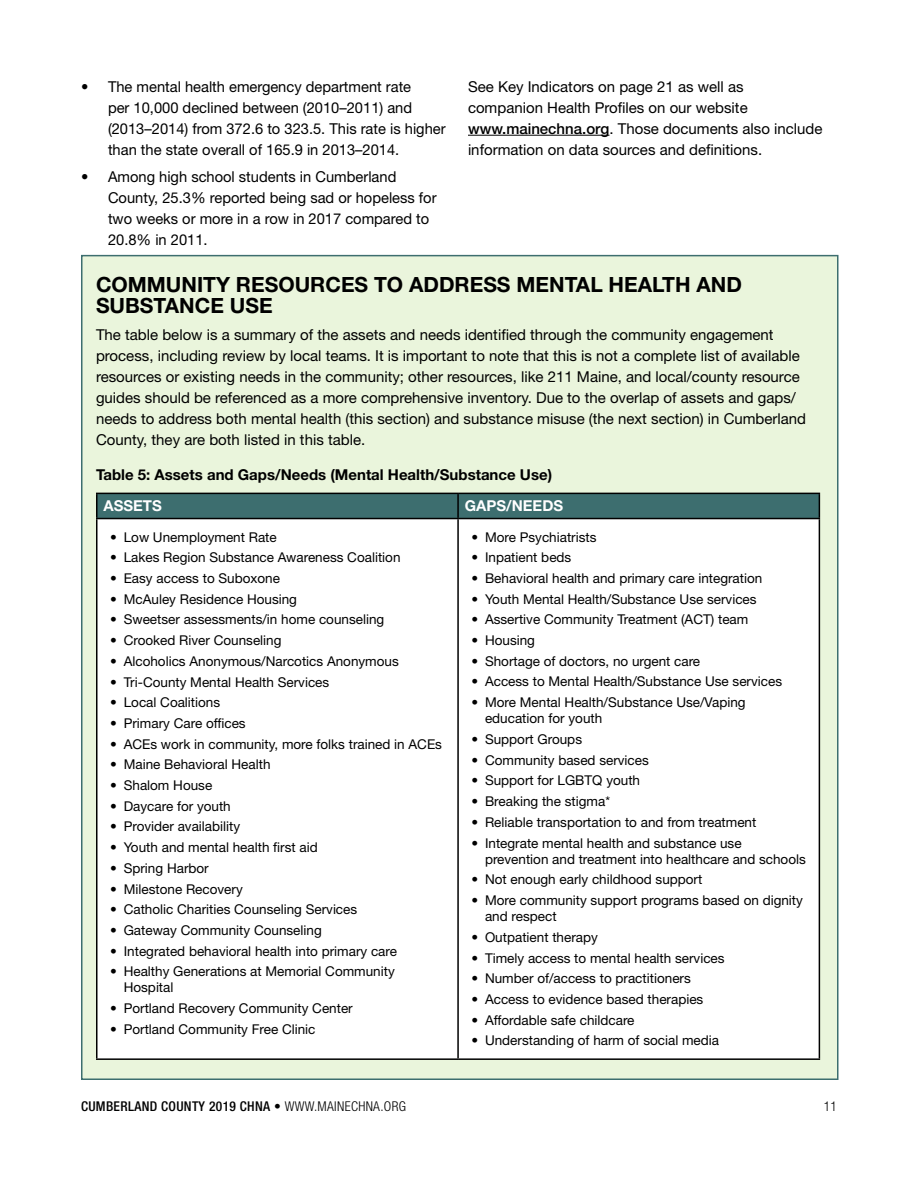
<style>
.page{position:relative;width:918px;height:1188px;background:#fff}
.page>*{position:absolute;margin:0;border:0;box-sizing:border-box;transform-origin:0 0}
.t1{font:700 21px/21px "Helvetica Neue LT Std";color:#000}
.t2{font:15px/21px "Helvetica Neue LT Std";color:#000}
.t3{font:700 15px "Helvetica Neue LT Std";color:#000}
.t4{font:700 15px "Helvetica Neue LT Std";color:#fff}
.t5{font:13.5px/16.2px "Helvetica Neue LT Std";color:#000}
.t6{font:500 condensed 13.5px "Helvetica Neue LT Std";letter-spacing:.025em;color:#000}
.t7{font:300 condensed 13.5px "Helvetica Neue LT Std";color:#000}
.s1{font-weight:500}
.s2{font-weight:300}
</style>
<div class="page">
<div style="left:82px;top:256px;width:756px;height:823px;background:#eaf5dc"></div>
<div style="left:98px;top:519px;width:721px;height:539px;background:#fff"></div>
<hr style="left:96px;top:493px;width:362px;height:1px;background:#000">
<hr style="left:96px;top:494px;width:2px;height:24px;background:#000">
<svg style="left:97px;top:493px;width:723px;height:25px;background:#396768"></svg>
<hr style="left:96px;top:518px;width:362px;height:1px;background:#000">
<hr style="left:96px;top:519px;width:2px;height:539px;background:#000">
<hr style="left:458px;top:518px;width:362px;height:1px;background:#000">
<hr style="left:457px;top:519px;width:2px;height:539px;background:#000">
<hr style="left:819px;top:519px;width:1px;height:539px;background:#000">
<hr style="left:96px;top:1058px;width:362px;height:2px;background:#000">
<hr style="left:458px;top:1058px;width:362px;height:2px;background:#000">
<hr style="left:468px;top:135px;width:141px;height:1px;background:#000">
<p class="t2" style="left:108px;top:76px;width:339px;text-indent:-27px">• The mental health emergency department rate<br>per 10,000 declined between (2010–2011) and (2013–2014) from 372.6 to 323.5. This rate is higher than the state overall of 165.9 in 2013–2014.</p>
<p class="t2" style="left:108px;top:166px;width:330px;text-indent:-27px">• Among high school students in Cumberland County, 25.3% reported being sad or hopeless for two weeks or more in a row in 2017 compared to 20.8% in 2011.</p>
<p class="t2" style="left:468px;top:76px;width:356px">See Key Indicators on page 21 as well as<br>companion Health Profiles on our website <span class="s1">www.mainechna.org</span>. Those documents also include information on data sources and definitions.</p>
<h1 class="t1" style="left:96px;top:273px;width:648px">COMMUNITY RESOURCES TO ADDRESS MENTAL HEALTH AND<br>SUBSTANCE USE</h1>
<p class="t2" style="left:96px;top:324px;width:712px">The table below is a summary of the assets and needs identified through the community engagement process, including review by local teams. It is important to note that this is not a complete list of available resources or existing needs in the community; other resources, like 211 Maine, and local/county resource guides should be referenced as a more comprehensive inventory. Due to the overlap of assets and gaps/ needs to address both mental health (this section) and substance misuse (the next section) in Cumberland County, they are both listed in this table.</p>
<p class="t3" style="left:96px;top:465px;width:458px">Table 5: Assets and Gaps/Needs (Mental Health/Substance Use)</p>
<p class="t4" style="left:104px;top:497px;width:60px">ASSETS</p>
<p class="t4" style="left:465px;top:497px;width:100px">GAPS/NEEDS</p>
<p class="t5" style="left:110px;top:529px;width:168px">• Low Unemployment Rate</p>
<p class="t5" style="left:110px;top:549px;width:292px">• Lakes Region Substance Awareness Coalition</p>
<p class="t5" style="left:110px;top:570px;width:171px">• Easy access to Suboxone</p>
<p class="t5" style="left:110px;top:591px;width:188px">• McAuley Residence Housing</p>
<p class="t5" style="left:110px;top:611px;width:276px">• Sweetser assessments/in home counseling</p>
<p class="t5" style="left:110px;top:632px;width:173px">• Crooked River Counseling</p>
<p class="t5" style="left:110px;top:653px;width:290px">• Alcoholics Anonymous/Narcotics Anonymous</p>
<p class="t5" style="left:110px;top:673px;width:221px">• Tri-County Mental Health Services</p>
<p class="t5" style="left:110px;top:694px;width:111px">• Local Coalitions</p>
<p class="t5" style="left:110px;top:715px;width:137px">• Primary Care offices</p>
<p class="t5" style="left:110px;top:736px;width:333px">• ACEs work in community, more folks trained in ACEs</p>
<p class="t5" style="left:110px;top:756px;width:162px">• Maine Behavioral Health</p>
<p class="t5" style="left:110px;top:777px;width:104px">• Shalom House</p>
<p class="t5" style="left:110px;top:798px;width:122px">• Daycare for youth</p>
<p class="t5" style="left:110px;top:818px;width:131px">• Provider availability</p>
<p class="t5" style="left:110px;top:839px;width:209px">• Youth and mental health first aid</p>
<p class="t5" style="left:110px;top:860px;width:100px">• Spring Harbor</p>
<p class="t5" style="left:110px;top:880px;width:134px">• Milestone Recovery</p>
<p class="t5" style="left:110px;top:901px;width:248px">• Catholic Charities Counseling Services</p>
<p class="t5" style="left:110px;top:922px;width:213px">• Gateway Community Counseling</p>
<p class="t5" style="left:110px;top:943px;width:288px">• Integrated behavioral health into primary care</p>
<p class="t5" style="left:124px;top:963px;width:273px;text-indent:-14px">• Healthy Generations at Memorial Community<br>Hospital</p>
<p class="t5" style="left:110px;top:1000px;width:244px">• Portland Recovery Community Center</p>
<p class="t5" style="left:110px;top:1021px;width:207px">• Portland Community Free Clinic</p>
<p class="t5" style="left:472px;top:528px;width:127px">• More Psychiatrists</p>
<p class="t5" style="left:472px;top:549px;width:101px">• Inpatient beds</p>
<p class="t5" style="left:472px;top:570px;width:292px">• Behavioral health and primary care integration</p>
<p class="t5" style="left:472px;top:591px;width:287px">• Youth Mental Health/Substance Use services</p>
<p class="t5" style="left:472px;top:611px;width:278px">• Assertive Community Treatment (ACT) team</p>
<p class="t5" style="left:472px;top:632px;width:65px">• Housing</p>
<p class="t5" style="left:472px;top:653px;width:230px">• Shortage of doctors, no urgent care</p>
<p class="t5" style="left:472px;top:673px;width:312px">• Access to Mental Health/Substance Use services</p>
<p class="t5" style="left:485px;top:694px;width:262px;text-indent:-14px">• More Mental Health/Substance Use/Vaping education for youth</p>
<p class="t5" style="left:472px;top:731px;width:112px">• Support Groups</p>
<p class="t5" style="left:472px;top:752px;width:179px">• Community based services</p>
<p class="t5" style="left:472px;top:772px;width:170px">• Support for LGBTQ youth</p>
<p class="t5" style="left:472px;top:793px;width:140px">• Breaking the stigma*</p>
<p class="t5" style="left:472px;top:814px;width:286px">• Reliable transportation to and from treatment</p>
<p class="t5" style="left:485px;top:834px;width:322px;text-indent:-14px">• Integrate mental health and substance use prevention and treatment into healthcare and schools</p>
<p class="t5" style="left:472px;top:871px;width:232px">• Not enough early childhood support</p>
<p class="t5" style="left:485px;top:892px;width:319px;text-indent:-14px">• More community support programs based on dignity and respect</p>
<p class="t5" style="left:472px;top:929px;width:128px">• Outpatient therapy</p>
<p class="t5" style="left:472px;top:950px;width:255px">• Timely access to mental health services</p>
<p class="t5" style="left:472px;top:970px;width:221px">• Number of/access to practitioners</p>
<p class="t5" style="left:472px;top:991px;width:233px">• Access to evidence based therapies</p>
<p class="t5" style="left:472px;top:1012px;width:165px">• Affordable safe childcare</p>
<p class="t5" style="left:472px;top:1032px;width:249px">• Understanding of harm of social media</p>
<p class="t6" style="left:81px;top:1098px;width:327px">CUMBERLAND COUNTY 2019 CHNA <span class="s2">• WWW.MAINECHNA.ORG</span></p>
<p class="t7" style="left:824px;top:1098px;width:15px">11</p>
</div>
